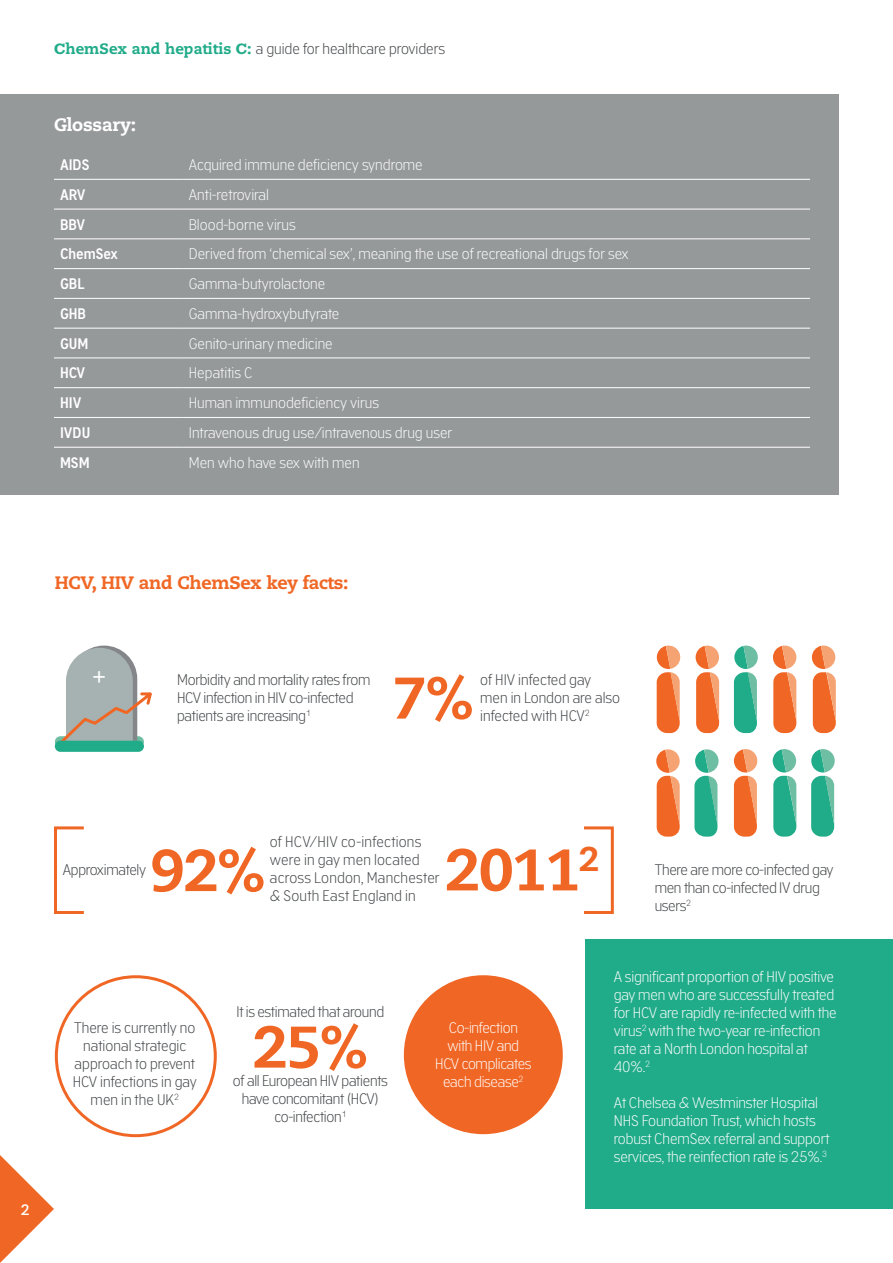
<style>
.page{position:relative;width:893px;height:1263px;background:#fff}
.page>*{position:absolute;margin:0;border:0;box-sizing:border-box;transform-origin:0 0}
.t1{font:800 58.5px "Caecilia LT Std";letter-spacing:-.02em;color:#f06725}
.t2{font:26.7px "Eurofurenceregular";color:#fff}
.t3{font:800 18px "Caecilia LT Std";letter-spacing:-.02em;color:#f06725}
.t4{font:800 18px "Caecilia LT Std";letter-spacing:-.01em;color:#fff}
.t5{font:300 15px/18px "Academy Sans";letter-spacing:-.01em;color:#fff}
.t6{font:300 15px/18px "Academy Sans";letter-spacing:-.02em;color:#3c3f41}
.t7{font:300 15px/18px "Academy Sans";color:#3c3f41}
.t8{font:300 15px/18px "Academy Sans";letter-spacing:.01em;color:#3c3f41}
.t9{font:600 15px "Academy Sans";color:#fff}
.t10{font:700 15px "Caecilia LT Std";color:#fff}
.t11{font:300 8.7px "Academy Sans";color:#3c3f41}
.s1{font-family:"Geo Slb 712 Md BT";font-weight:700;color:#20ab89}
.s2{font-family:"Caecilia LT Std";font-weight:800;color:#20ab89}
</style>
<div class="page">
<svg style="left:0;top:1155px;width:54px;height:108px"></svg>
<div style="left:585px;top:940px;width:308px;height:269px;background:#20ab89"></div>
<div style="left:0;top:94px;width:839px;height:401px;background:#96999a"></div>
<hr style="left:54px;top:179px;width:129px;height:1px;background:#fff">
<hr style="left:183px;top:179px;width:627px;height:1px;background:#fff">
<hr style="left:54px;top:209px;width:129px;height:1px;background:#fff">
<hr style="left:183px;top:209px;width:627px;height:1px;background:#fff">
<hr style="left:54px;top:238px;width:129px;height:1px;background:#fff">
<hr style="left:183px;top:238px;width:627px;height:1px;background:#fff">
<hr style="left:54px;top:268px;width:129px;height:1px;background:#fff">
<hr style="left:183px;top:268px;width:627px;height:1px;background:#fff">
<hr style="left:54px;top:298px;width:129px;height:1px;background:#fff">
<hr style="left:183px;top:298px;width:627px;height:1px;background:#fff">
<hr style="left:54px;top:328px;width:129px;height:1px;background:#fff">
<hr style="left:183px;top:328px;width:627px;height:1px;background:#fff">
<hr style="left:54px;top:357px;width:129px;height:1px;background:#fff">
<hr style="left:183px;top:357px;width:627px;height:1px;background:#fff">
<hr style="left:54px;top:387px;width:129px;height:1px;background:#fff">
<hr style="left:183px;top:387px;width:627px;height:1px;background:#fff">
<hr style="left:54px;top:417px;width:129px;height:1px;background:#fff">
<hr style="left:183px;top:417px;width:627px;height:1px;background:#fff">
<hr style="left:54px;top:447px;width:129px;height:1px;background:#fff">
<hr style="left:183px;top:447px;width:627px;height:1px;background:#fff">
<svg style="left:657px;top:645px;width:23px;height:88px;background:#f38a56"></svg>
<div style="left:696px;top:672px;width:23px;height:61px;background:#f06725;border-radius:10px"></div>
<svg style="left:696px;top:645px;width:23px;height:76px"></svg>
<div style="left:734px;top:776px;width:23px;height:61px;background:#f06725;border-radius:10px"></div>
<svg style="left:734px;top:749px;width:23px;height:75px"></svg>
<div style="left:773px;top:672px;width:23px;height:61px;background:#f06725;border-radius:10px"></div>
<svg style="left:773px;top:645px;width:23px;height:76px"></svg>
<div style="left:813px;top:672px;width:23px;height:61px;background:#f06725;border-radius:10px"></div>
<svg style="left:812px;top:645px;width:24px;height:76px"></svg>
<svg style="left:734px;top:645px;width:24px;height:88px"></svg>
<div style="left:773px;top:776px;width:23px;height:61px;background:#20ab89;border-radius:10px"></div>
<svg style="left:773px;top:749px;width:23px;height:75px"></svg>
<svg style="left:811px;top:749px;width:24px;height:88px;background:#57bda3"></svg>
<div style="left:657px;top:776px;width:23px;height:61px;background:#f06725;border-radius:10px"></div>
<svg style="left:656px;top:749px;width:24px;height:76px"></svg>
<svg style="left:694px;top:749px;width:24px;height:88px;background:#58bea3"></svg>
<div style="left:55px;top:975px;width:162px;height:162px;border:3px solid #f06725;border-radius:50%"></div>
<div style="left:404px;top:975px;width:159px;height:159px;background:#f06725;border-radius:50%"></div>
<div style="left:54px;top:826px;width:31px;height:88px;border:3px solid #f06725"></div>
<div style="left:582px;top:826px;width:32px;height:88px;border:3px solid #f06725"></div>
<div style="left:55px;top:741px;width:89px;height:11px;background:#20ab89;border-radius:6px"></div>
<svg style="left:56px;top:645px;width:96px;height:102px"></svg>
<p class="t7" style="left:54px;top:39px;width:392px"><span class="s1">C</span><span class="s2">hemSex and hepatitis</span> <span class="s1">C</span><span class="s2">:</span> a guide for healthcare providers</p>
<p class="t4" style="left:54px;top:113px;width:84px">Glossary:</p>
<p class="t9" style="left:60px;top:156px;width:31px">AIDS</p>
<p class="t5" style="left:189px;top:155px;width:235px">Acquired immune deficiency syndrome</p>
<p class="t9" style="left:60px;top:185px;width:27px">ARV</p>
<p class="t5" style="left:189px;top:185px;width:82px">Anti-retroviral</p>
<p class="t9" style="left:60px;top:215px;width:27px">BBV</p>
<p class="t5" style="left:189px;top:215px;width:108px">Blood-borne virus</p>
<p class="t9" style="left:60px;top:245px;width:59px">ChemSex</p>
<p class="t5" style="left:189px;top:244px;width:441px">Derived from ‘chemical sex’, meaning the use of recreational drugs for sex</p>
<p class="t9" style="left:60px;top:275px;width:26px">GBL</p>
<p class="t5" style="left:189px;top:274px;width:138px">Gamma-butyrolactone</p>
<p class="t9" style="left:60px;top:305px;width:28px">GHB</p>
<p class="t5" style="left:189px;top:304px;width:152px">Gamma-hydroxybutyrate</p>
<p class="t9" style="left:60px;top:334px;width:30px">GUM</p>
<p class="t5" style="left:189px;top:334px;width:145px">Genito-urinary medicine</p>
<p class="t9" style="left:60px;top:364px;width:27px">HCV</p>
<p class="t5" style="left:189px;top:363px;width:65px">Hepatitis C</p>
<p class="t9" style="left:60px;top:394px;width:23px">HIV</p>
<p class="t5" style="left:189px;top:393px;width:192px">Human immunodeficiency virus</p>
<p class="t9" style="left:60px;top:424px;width:32px">IVDU</p>
<p class="t5" style="left:189px;top:423px;width:265px">Intravenous drug use/intravenous drug user</p>
<p class="t9" style="left:60px;top:453px;width:31px">MSM</p>
<p class="t5" style="left:189px;top:453px;width:172px">Men who have sex with men</p>
<p class="t3" style="left:55px;top:571px;width:295px">HCV, HIV and ChemSex key facts:</p>
<h2 class="t2" style="left:93px;top:662px;width:14px">+</h2>
<p class="t6" style="left:177px;top:670px;width:195px">Morbidity and mortality rates from<br>HCV infection in HIV co-infected patients are increasing<sup>1</sup></p>
<p class="t7" style="left:480px;top:670px;width:141px">of HIV infected gay men in London are also infected with HCV</p>
<h1 class="t1" style="left:392px;top:662px;width:83px">7%</h1>
<p class="t11" style="left:585px;top:707px;width:6px">2</p>
<p class="t10" style="left:21px;top:1200px;width:10px">2</p>
<p class="t8" style="left:270px;top:832px;width:171px">of HCV/HIV co-infections were in gay men located across London, Manchester &amp; South East England in</p>
<h1 class="t1" style="left:151px;top:834px;width:116px">92%</h1>
<h1 class="t1" style="left:445px;top:834px;width:156px">2011<sup>2</sup></h1>
<p class="t6" style="left:63px;top:860px;width:85px">Approximately</p>
<p class="t6" style="left:655px;top:859px;width:180px">There are more co-infected gay men than co-infected IV drug users<sup>2</sup></p>
<p class="t6" style="left:237px;top:1002px;width:149px">It is estimated that around</p>
<p class="t7" style="left:73px;top:1018px;width:126px;text-align:center">There is currently no national strategic approach to prevent<br>HCV infections in gay men in the UK<sup>2</sup></p>
<p class="t5" style="left:435px;top:1018px;width:98px;text-align:center">Co-infection with HIV and<br>HCV complicates each disease<sup>2</sup></p>
<h1 class="t1" style="left:253px;top:1011px;width:116px">25%</h1>
<p class="t6" style="left:242px;top:1089px;width:139px;text-align:center">have concomitant (HCV) co-infection<sup>1</sup></p>
<p class="t6" style="left:233px;top:1071px;width:156px">of all European HIV patients</p>
<p class="t5" style="left:614px;top:967px;width:224px">A significant proportion of HIV positive gay men who are successfully treated for HCV are rapidly re-infected with the virus<sup>2</sup> with the two-year re-infection rate at a North London hospital at<br>40%.<sup>2</sup></p>
<p class="t5" style="left:614px;top:1093px;width:217px">At Chelsea &amp; Westminster Hospital NHS Foundation Trust, which hosts robust ChemSex referral and support services, the reinfection rate is 25%.<sup>3</sup></p>
</div>
